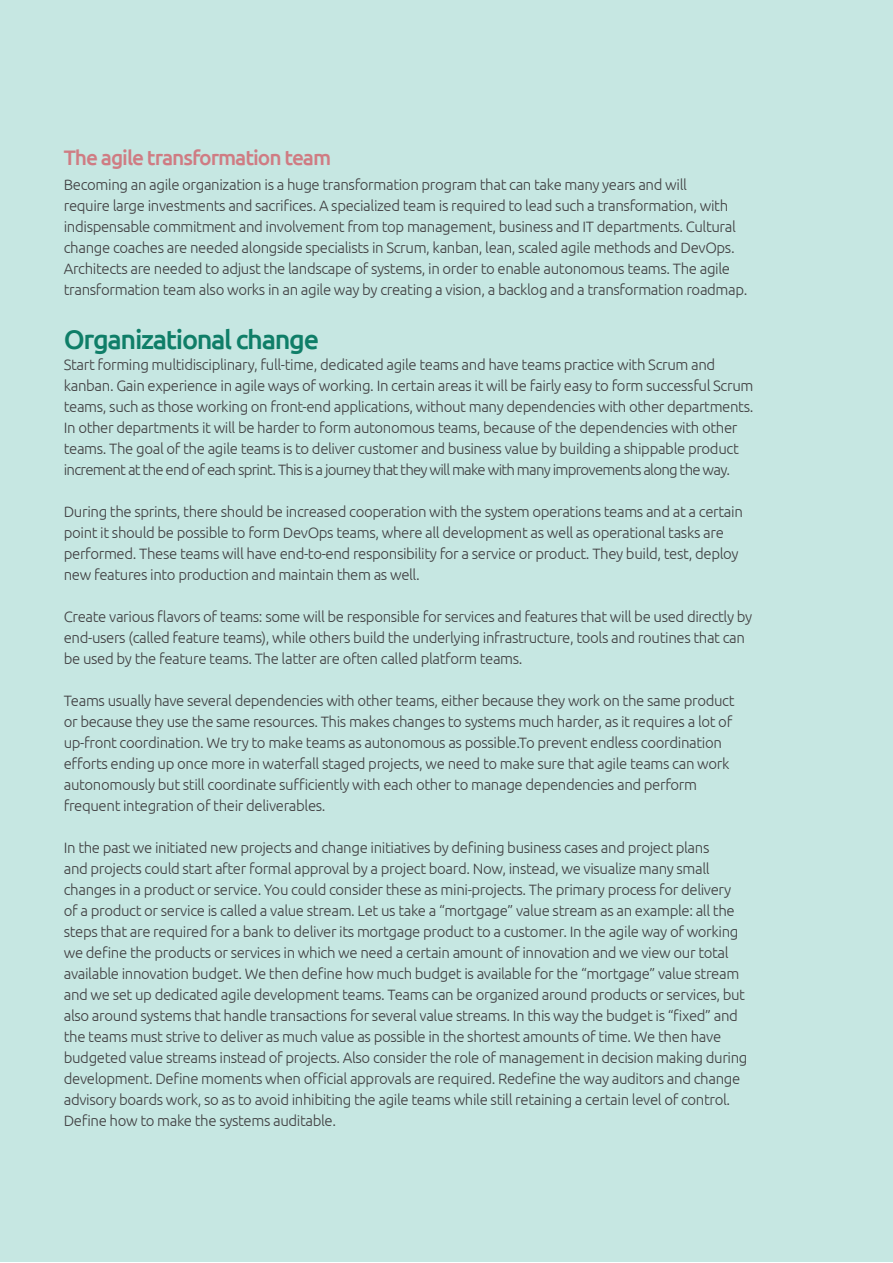
<style>
.page{position:relative;width:893px;height:1263px;background:#fff}
.page>*{position:absolute;margin:0;border:0;box-sizing:border-box;transform-origin:0 0}
.t1{font:500 27px "Ubuntu";letter-spacing:-.05em;color:#0f7e68}
.t2{font:500 21px "Ubuntu";letter-spacing:-.05em;color:#cf7c83}
.t3{font:300 15px/21px "Ubuntu";letter-spacing:-.025em;color:#414042}
</style>
<div class="page">
<div style="left:1px;top:1px;width:892px;height:1261px;background:#c6e7e2"></div>
<h2 class="t2" style="left:64px;top:144px;width:269px">The agile transformation team</h2>
<p class="t3" style="left:64px;top:174px;width:685px">Becoming an agile organization is a huge transformation program that can take many years and will<br>require large investments and sacrifices. A specialized team is required to lead such a transformation, with indispensable commitment and involvement from top management, business and IT departments. Cultural change coaches are needed alongside specialists in Scrum, kanban, lean, scaled agile methods and DevOps.<br>Architects are needed to adjust the landscape of systems, in order to enable autonomous teams. The agile transformation team also works in an agile way by creating a vision, a backlog and a transformation roadmap.</p>
<h1 class="t1" style="left:64px;top:322px;width:257px">Organizational change</h1>
<p class="t3" style="left:64px;top:353px;width:691px">Start forming multidisciplinary, full-time, dedicated agile teams and have teams practice with Scrum and kanban. Gain experience in agile ways of working. In certain areas it will be fairly easy to form successful Scrum teams, such as those working on front-end applications, without many dependencies with other departments.<br>In other departments it will be harder to form autonomous teams, because of the dependencies with other teams. The goal of the agile teams is to deliver customer and business value by building a shippable product increment at the end of each sprint. This is a journey that they will make with many improvements along the way.</p>
<p class="t3" style="left:64px;top:500px;width:681px">During the sprints, there should be increased cooperation with the system operations teams and at a certain point it should be possible to form DevOps teams, where all development as well as operational tasks are performed. These teams will have end-to-end responsibility for a service or product. They build, test, deploy new features into production and maintain them as well.</p>
<p class="t3" style="left:64px;top:605px;width:690px">Create various flavors of teams: some will be responsible for services and features that will be used directly by end-users (called feature teams), while others build the underlying infrastructure, tools and routines that can be used by the feature teams. The latter are often called platform teams.</p>
<p class="t3" style="left:64px;top:689px;width:672px">Teams usually have several dependencies with other teams, either because they work on the same product or because they use the same resources. This makes changes to systems much harder, as it requires a lot of up-front coordination. We try to make teams as autonomous as possible.To prevent endless coordination efforts ending up once more in waterfall staged projects, we need to make sure that agile teams can work autonomously but still coordinate sufficiently with each other to manage dependencies and perform frequent integration of their deliverables.</p>
<p class="t3" style="left:64px;top:836px;width:685px">In the past we initiated new projects and change initiatives by defining business cases and project plans<br>and projects could start after formal approval by a project board. Now, instead, we visualize many small changes in a product or service. You could consider these as mini-projects. The primary process for delivery of a product or service is called a value stream. Let us take a “mortgage” value stream as an example: all the steps that are required for a bank to deliver its mortgage product to a customer. In the agile way of working we define the products or services in which we need a certain amount of innovation and we view our total available innovation budget. We then define how much budget is available for the “mortgage” value stream and we set up dedicated agile development teams. Teams can be organized around products or services, but also around systems that handle transactions for several value streams. In this way the budget is “fixed” and the teams must strive to deliver as much value as possible in the shortest amounts of time. We then have budgeted value streams instead of projects. Also consider the role of management in decision making during development. Define moments when official approvals are required. Redefine the way auditors and change advisory boards work, so as to avoid inhibiting the agile teams while still retaining a certain level of control.<br>Define how to make the systems auditable.</p>
</div>
